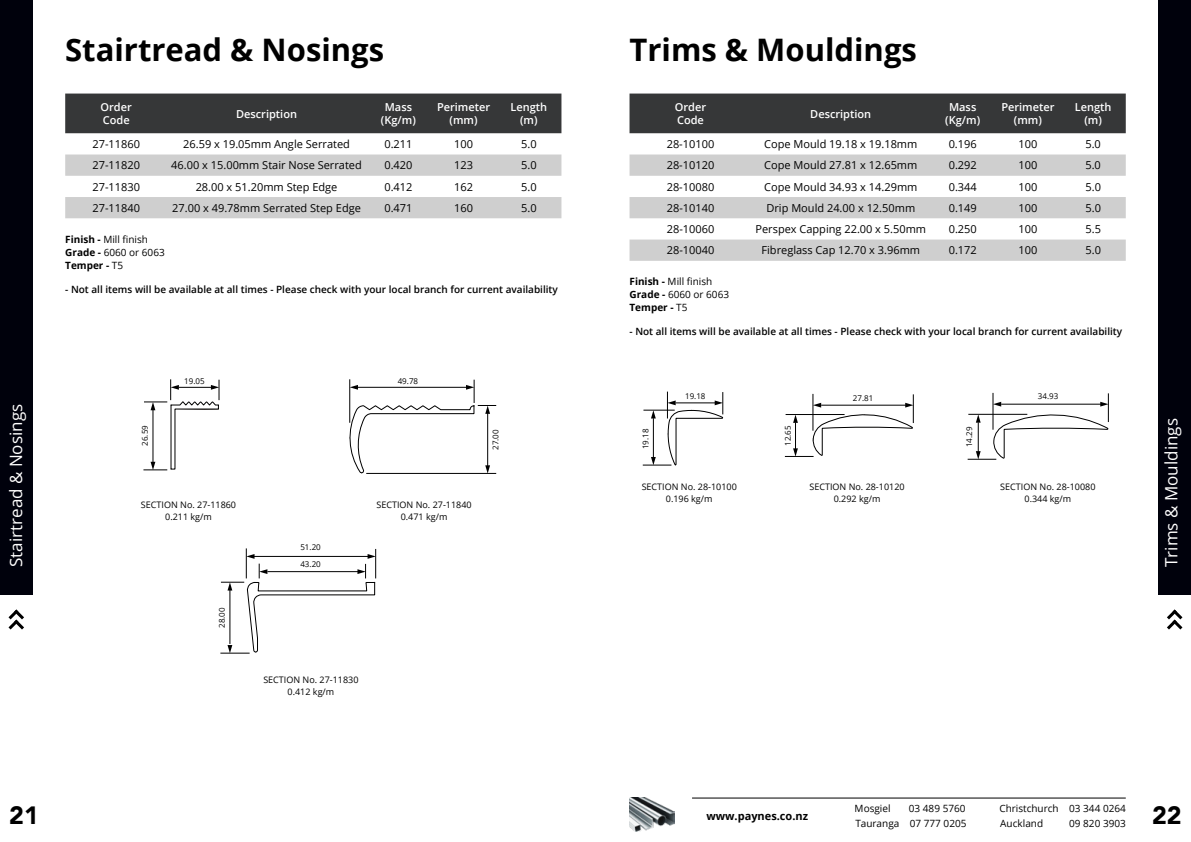
<style>
.page{position:relative;width:1191px;height:842px;background:#fff}
.page>*{position:absolute;margin:0;border:0;box-sizing:border-box;transform-origin:0 0}
.t1{font:700 31px "Open Sans";color:#000}
.t2{font:900 25px "Avenir";color:#000}
.t3{font:17px "Open Sans";color:#fff}
.t4{font:11px "Open Sans";color:#000}
.t5{font:600 11px/13.2px "Open Sans";color:#fff;text-align:center}
.t6{font:700 11px "Open Sans";color:#000}
.t7{font:600 10px "Open Sans";color:#000}
.t8{font:10px/13px "Open Sans";color:#000}
.t9{font:9px/12px "Open Sans";color:#000;text-align:center}
.t10{font:8px/16.6px "Open Sans";color:#000}
.s1{font-weight:700}
</style>
<div class="page">
<svg style="left:8px;top:609px;width:16px;height:21px"></svg>
<div style="left:1158px;top:0;width:33px;height:595px;background:#00010c"></div>
<div style="left:0;top:0;width:33px;height:595px;background:#00010c"></div>
<svg style="left:1167px;top:609px;width:16px;height:21px"></svg>
<hr style="left:692px;top:798px;width:433px;height:1px;background:#000">
<img style="left:629px;top:798px;width:46px;height:33px">
<div style="left:65px;top:94px;width:496px;height:39px;background:#363738"></div>
<svg style="left:65px;top:154px;width:496px;height:64px"></svg>
<div style="left:629px;top:94px;width:496px;height:39px;background:#363738"></div>
<svg style="left:629px;top:154px;width:496px;height:107px;fill:#cfcfcf"></svg>
<svg style="left:967px;top:393px;width:142px;height:67px"></svg>
<svg style="left:785px;top:394px;width:129px;height:63px"></svg>
<svg style="left:643px;top:392px;width:80px;height:74px"></svg>
<svg style="left:143px;top:379px;width:77px;height:92px"></svg>
<hr style="left:246px;top:548px;width:1px;height:30px;background:#000">
<hr style="left:220px;top:653px;width:30px;height:1px;background:#000">
<svg style="left:221px;top:549px;width:155px;height:104px"></svg>
<hr style="left:349px;top:379px;width:1px;height:44px;background:#000">
<svg style="left:349px;top:380px;width:147px;height:94px"></svg>
<h1 class="t1" style="left:65px;top:27px;width:320px">Stairtread &amp; Nosings</h1>
<h1 class="t1" style="left:629px;top:27px;width:289px">Trims &amp; Mouldings</h1>
<p class="t5" style="left:101px;top:100px;width:33px;text-align:left">Order<br>Code</p>
<p class="t5" style="left:236px;top:107px;width:62px">Description</p>
<p class="t5" style="left:381px;top:100px;width:36px">Mass (Kg/m)</p>
<p class="t5" style="left:437px;top:100px;width:55px">Perimeter (mm)</p>
<p class="t5" style="left:510px;top:100px;width:38px">Length (m)</p>
<p class="t4" style="left:92px;top:137px;width:49px">27-11860</p>
<p class="t4" style="left:183px;top:137px;width:168px">26.59 x 19.05mm Angle Serrated</p>
<p class="t4" style="left:384px;top:137px;width:30px">0.211</p>
<p class="t4" style="left:454px;top:137px;width:20px">100</p>
<p class="t4" style="left:521px;top:137px;width:17px">5.0</p>
<p class="t4" style="left:92px;top:158px;width:49px">27-11820</p>
<p class="t4" style="left:171px;top:158px;width:192px">46.00 x 15.00mm Stair Nose Serrated</p>
<p class="t4" style="left:384px;top:158px;width:30px">0.420</p>
<p class="t4" style="left:454px;top:158px;width:20px">123</p>
<p class="t4" style="left:521px;top:158px;width:17px">5.0</p>
<p class="t4" style="left:92px;top:179px;width:49px">27-11830</p>
<p class="t4" style="left:196px;top:179px;width:143px">28.00 x 51.20mm Step Edge</p>
<p class="t4" style="left:384px;top:179px;width:30px">0.412</p>
<p class="t4" style="left:454px;top:179px;width:20px">162</p>
<p class="t4" style="left:521px;top:179px;width:17px">5.0</p>
<p class="t4" style="left:92px;top:200px;width:49px">27-11840</p>
<p class="t4" style="left:172px;top:200px;width:190px">27.00 x 49.78mm Serrated Step Edge</p>
<p class="t4" style="left:384px;top:200px;width:30px">0.471</p>
<p class="t4" style="left:454px;top:200px;width:20px">160</p>
<p class="t4" style="left:521px;top:200px;width:17px">5.0</p>
<p class="t5" style="left:675px;top:100px;width:33px;text-align:left">Order<br>Code</p>
<p class="t5" style="left:810px;top:107px;width:62px">Description</p>
<p class="t5" style="left:945px;top:100px;width:36px">Mass (Kg/m)</p>
<p class="t5" style="left:1001px;top:100px;width:55px">Perimeter (mm)</p>
<p class="t5" style="left:1074px;top:100px;width:38px">Length (m)</p>
<p class="t4" style="left:666px;top:137px;width:49px">28-10100</p>
<p class="t4" style="left:764px;top:137px;width:155px">Cope Mould 19.18 x 19.18mm</p>
<p class="t4" style="left:948px;top:137px;width:30px">0.196</p>
<p class="t4" style="left:1018px;top:137px;width:20px">100</p>
<p class="t4" style="left:1085px;top:137px;width:17px">5.0</p>
<p class="t4" style="left:666px;top:158px;width:49px">28-10120</p>
<p class="t4" style="left:764px;top:158px;width:155px">Cope Mould 27.81 x 12.65mm</p>
<p class="t4" style="left:948px;top:158px;width:30px">0.292</p>
<p class="t4" style="left:1018px;top:158px;width:20px">100</p>
<p class="t4" style="left:1085px;top:158px;width:17px">5.0</p>
<p class="t4" style="left:666px;top:179px;width:49px">28-10080</p>
<p class="t4" style="left:764px;top:179px;width:155px">Cope Mould 34.93 x 14.29mm</p>
<p class="t4" style="left:948px;top:179px;width:30px">0.344</p>
<p class="t4" style="left:1018px;top:179px;width:20px">100</p>
<p class="t4" style="left:1085px;top:179px;width:17px">5.0</p>
<p class="t4" style="left:666px;top:200px;width:49px">28-10140</p>
<p class="t4" style="left:766px;top:200px;width:150px">Drip Mould 24.00 x 12.50mm</p>
<p class="t4" style="left:948px;top:200px;width:30px">0.149</p>
<p class="t4" style="left:1018px;top:200px;width:20px">100</p>
<p class="t4" style="left:1085px;top:200px;width:17px">5.0</p>
<p class="t4" style="left:666px;top:222px;width:49px">28-10060</p>
<p class="t4" style="left:755px;top:222px;width:172px">Perspex Capping 22.00 x 5.50mm</p>
<p class="t4" style="left:948px;top:222px;width:30px">0.250</p>
<p class="t4" style="left:1018px;top:222px;width:20px">100</p>
<p class="t4" style="left:1085px;top:222px;width:17px">5.5</p>
<p class="t4" style="left:666px;top:243px;width:49px">28-10040</p>
<p class="t4" style="left:761px;top:243px;width:160px">Fibreglass Cap 12.70 x 3.96mm</p>
<p class="t4" style="left:948px;top:243px;width:30px">0.172</p>
<p class="t4" style="left:1018px;top:243px;width:20px">100</p>
<p class="t4" style="left:1085px;top:243px;width:17px">5.0</p>
<p class="t8" style="left:65px;top:233px;width:101px"><span class="s1">Finish -</span> Mill finish<br><span class="s1">Grade -</span> 6060 or 6063<br><span class="s1">Temper -</span> T5</p>
<p class="t7" style="left:65px;top:282px;width:494px">- Not all items will be available at all times - Please check with your local branch for current availability</p>
<p class="t8" style="left:629px;top:275px;width:101px"><span class="s1">Finish -</span> Mill finish<br><span class="s1">Grade -</span> 6060 or 6063<br><span class="s1">Temper -</span> T5</p>
<p class="t7" style="left:629px;top:325px;width:494px">- Not all items will be available at all times - Please check with your local branch for current availability</p>
<h3 class="t3" style="left:4px;top:567px;width:164px;rotate:-90deg">Stairtread &amp; Nosings</h3>
<p class="t10" style="left:184px;top:372px;width:22px">19.05</p>
<p class="t10" style="left:398px;top:372px;width:22px">49.78</p>
<p class="t10" style="left:136px;top:446px;width:22px;rotate:-90deg">26.59</p>
<p class="t10" style="left:487px;top:450px;width:22px;rotate:-90deg">27.00</p>
<p class="t9" style="left:141px;top:498px;width:97px">SECTION No. 27-11860<br>0.211 kg/m</p>
<p class="t9" style="left:376px;top:498px;width:97px">SECTION No. 27-11840<br>0.471 kg/m</p>
<p class="t10" style="left:300px;top:539px;width:22px">51.20<br>43.20</p>
<p class="t10" style="left:214px;top:628px;width:22px;rotate:-90deg">28.00</p>
<p class="t9" style="left:263px;top:673px;width:97px">SECTION No. 27-11830<br>0.412 kg/m</p>
<p class="t10" style="left:685px;top:388px;width:22px">19.18</p>
<p class="t10" style="left:853px;top:390px;width:22px">27.81</p>
<p class="t10" style="left:1038px;top:388px;width:22px">34.93</p>
<p class="t10" style="left:637px;top:449px;width:22px;rotate:-90deg">19.18</p>
<p class="t9" style="left:641px;top:481px;width:97px">SECTION No. 28-10100<br>0.196 kg/m</p>
<p class="t10" style="left:779px;top:446px;width:22px;rotate:-90deg">12.65</p>
<p class="t9" style="left:809px;top:481px;width:97px">SECTION No. 28-10120<br>0.292 kg/m</p>
<p class="t10" style="left:960px;top:447px;width:22px;rotate:-90deg">14.29</p>
<p class="t9" style="left:1000px;top:481px;width:97px">SECTION No. 28-10080<br>0.344 kg/m</p>
<h3 class="t3" style="left:1159px;top:567px;width:150px;rotate:-90deg">Trims &amp; Mouldings</h3>
<p class="t8" style="left:854px;top:802px;width:37px">Mosgiel</p>
<p class="t8" style="left:909px;top:802px;width:58px">03 489 5760</p>
<p class="t8" style="left:999px;top:802px;width:128px">Christchurch 03 344 0264</p>
<p class="t8" style="left:855px;top:817px;width:113px">Tauranga 07 777 0205</p>
<p class="t8" style="left:1000px;top:817px;width:44px">Auckland</p>
<p class="t8" style="left:1069px;top:817px;width:58px">09 820 3903</p>
<h2 class="t2" style="left:9px;top:794px;width:31px">21</h2>
<h2 class="t2" style="left:1152px;top:794px;width:31px">22</h2>
<p class="t6" style="left:706px;top:808px;width:103px">www.paynes.co.nz</p>
</div>
